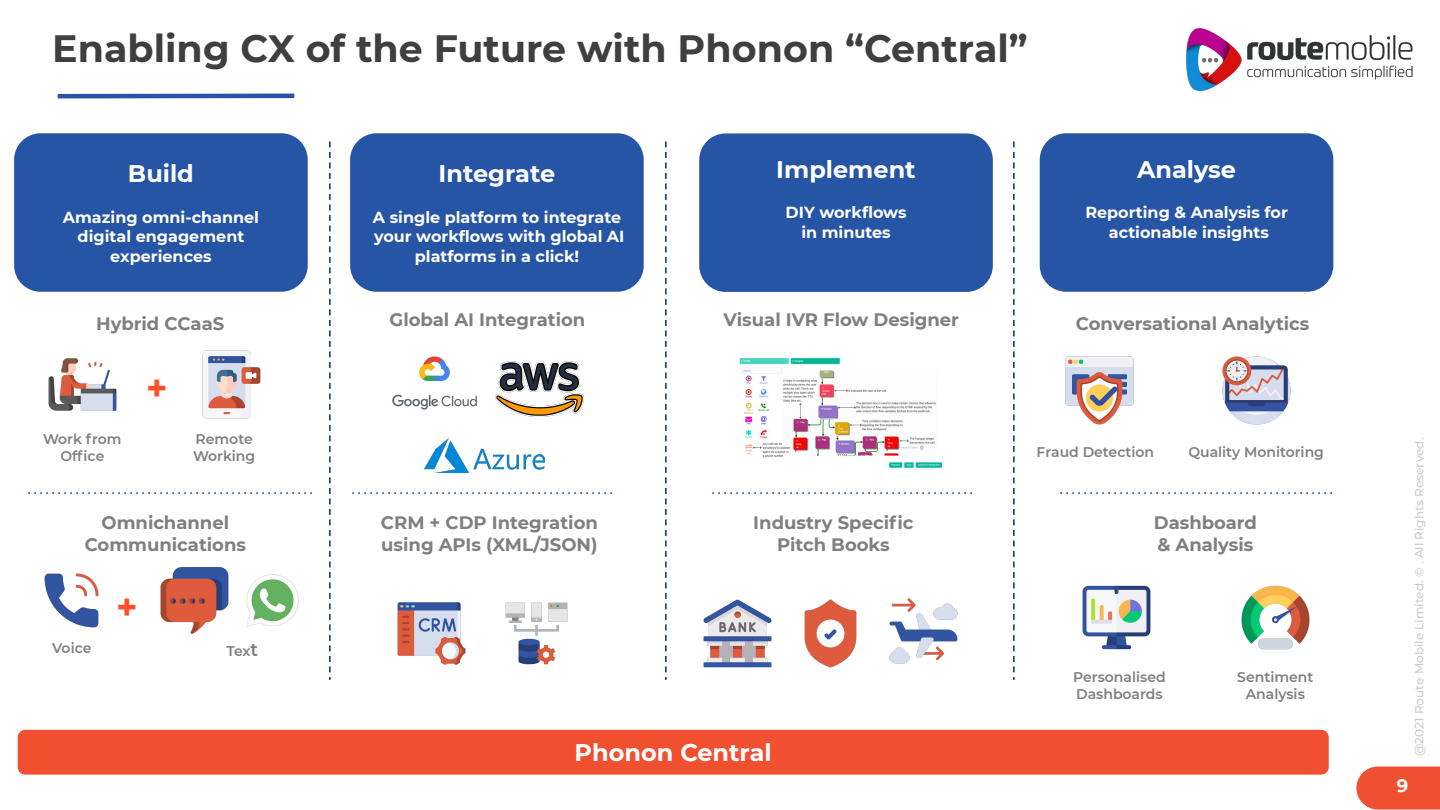
<style>
.page{position:relative;width:1440px;height:810px;background:#fff}
.page>*{position:absolute;margin:0;border:0;box-sizing:border-box;transform-origin:0 0}
.t1{font:700 38px "Montserrat";color:#3f3f3f}
.t2{font:700 36px "Montserrat";color:#ff4f27}
.t3{font:700 24px "Montserrat";color:#fff}
.t4{font:700 18px/21.6px "Montserrat";color:#7f7f7f;text-align:center}
.t5{font:700 18px "Montserrat";color:#fff}
.t6{font:700 16px/19.4px "Montserrat";color:#fff;text-align:center}
.t7{font:600 14px/16.4px "Montserrat";color:#7f7f7f}
.t8{font:500 12px "Montserrat";color:#ccc}
.s1{font-size:18px}
</style>
<div class="page">
<div style="left:1356px;top:767px;width:84px;height:42px;background:#f0502f"></div>
<img style="left:1186px;top:28px;width:227px;height:63px">
<hr style="left:58px;top:94px;width:236px;height:4px;background:#2755a6">
<img style="left:247px;top:575px;width:51px;height:52px">
<img style="left:392px;top:356px;width:85px;height:54px">
<img style="left:495px;top:362px;width:89px;height:54px">
<img style="left:739px;top:358px;width:204px;height:111px">
<svg style="left:329px;top:141px;width:2px;height:539px"></svg>
<svg style="left:665px;top:141px;width:2px;height:539px"></svg>
<img style="left:425px;top:438px;width:120px;height:35px">
<svg style="left:352px;top:492px;width:260px;height:2px"></svg>
<svg style="left:1060px;top:492px;width:272px;height:2px"></svg>
<svg style="left:28px;top:492px;width:284px;height:2px"></svg>
<svg style="left:1013px;top:141px;width:2px;height:539px"></svg>
<svg style="left:712px;top:492px;width:260px;height:2px"></svg>
<div style="left:14px;top:133px;width:294px;height:159px;background:#2755a6"></div>
<div style="left:350px;top:133px;width:294px;height:159px;background:#2755a6"></div>
<div style="left:699px;top:133px;width:294px;height:159px;background:#2755a6"></div>
<div style="left:1040px;top:133px;width:293px;height:159px;background:#2755a6"></div>
<div style="left:18px;top:730px;width:1311px;height:45px;background:#f0502f"></div>
<img style="left:202px;top:350px;width:59px;height:69px">
<img style="left:48px;top:358px;width:69px;height:53px">
<img style="left:44px;top:573px;width:55px;height:55px">
<img style="left:160px;top:567px;width:69px;height:67px">
<img style="left:397px;top:602px;width:69px;height:63px">
<img style="left:505px;top:602px;width:63px;height:63px">
<img style="left:703px;top:599px;width:69px;height:69px">
<img style="left:804px;top:599px;width:53px;height:69px">
<img style="left:889px;top:598px;width:69px;height:66px">
<img style="left:1082px;top:585px;width:69px;height:65px">
<img style="left:1241px;top:585px;width:69px;height:65px">
<img style="left:1065px;top:356px;width:69px;height:69px">
<img style="left:1222px;top:356px;width:69px;height:69px">
<h1 class="t1" style="left:52px;top:25px;width:977px">Enabling CX of the Future with Phonon “Central”</h1>
<h3 class="t3" style="left:128px;top:159px;width:67px">Build</h3>
<p class="t6" style="left:63px;top:207px;width:198px">Amazing omni-channel digital engagement experiences</p>
<h3 class="t3" style="left:439px;top:159px;width:118px">Integrate</h3>
<p class="t6" style="left:373px;top:207px;width:253px">A single platform to integrate your workflows with global AI platforms in a click!</p>
<h3 class="t3" style="left:776px;top:155px;width:141px">Implement</h3>
<p class="t6" style="left:786px;top:203px;width:123px">DIY workflows in minutes</p>
<h3 class="t3" style="left:1137px;top:155px;width:101px">Analyse</h3>
<p class="t6" style="left:1085px;top:203px;width:204px">Reporting &amp; Analysis for actionable insights</p>
<p class="t4" style="left:96px;top:313px;width:130px">Hybrid CCaaS</p>
<p class="t7" style="left:43px;top:431px;width:80px;text-align:center">Work from<br>Office</p>
<h2 class="t2" style="left:146px;top:367px;width:23px">+</h2>
<p class="t7" style="left:193px;top:431px;width:64px">Remote<br>Working</p>
<p class="t4" style="left:389px;top:309px;width:197px">Global AI Integration</p>
<p class="t4" style="left:1076px;top:313px;width:235px">Conversational Analytics</p>
<p class="t4" style="left:724px;top:309px;width:237px">Visual IVR Flow Designer</p>
<p class="t7" style="left:1037px;top:444px;width:119px">Fraud Detection</p>
<p class="t7" style="left:1188px;top:444px;width:137px">Quality Monitoring</p>
<p class="t4" style="left:85px;top:512px;width:163px">Omnichannel<br>Communications</p>
<p class="t4" style="left:381px;top:512px;width:218px;text-align:left">CRM + CDP Integration using APIs (XML/JSON)</p>
<h2 class="t2" style="left:116px;top:585px;width:23px">+</h2>
<p class="t7" style="left:52px;top:639px;width:41px">Voice</p>
<p class="t7" style="left:226px;top:643px;width:33px">Tex<span class="s1">t</span></p>
<p class="t4" style="left:753px;top:512px;width:162px">Industry Specific<br>Pitch Books</p>
<h3 class="t3" style="left:575px;top:738px;width:199px">Phonon Central</h3>
<p class="t4" style="left:1154px;top:512px;width:105px;text-align:left">Dashboard &amp; Analysis</p>
<p class="t7" style="left:1073px;top:669px;width:94px">Personalised<br>Dashboards</p>
<p class="t7" style="left:1237px;top:669px;width:78px;text-align:center">Sentiment<br>Analysis</p>
<p class="t8" style="left:1412px;top:756px;width:320px;rotate:-90deg">@2021 Route Mobile Limited. © . All Rights Reserved.</p>
<p class="t5" style="left:1397px;top:775px;width:13px">9</p>
</div>
